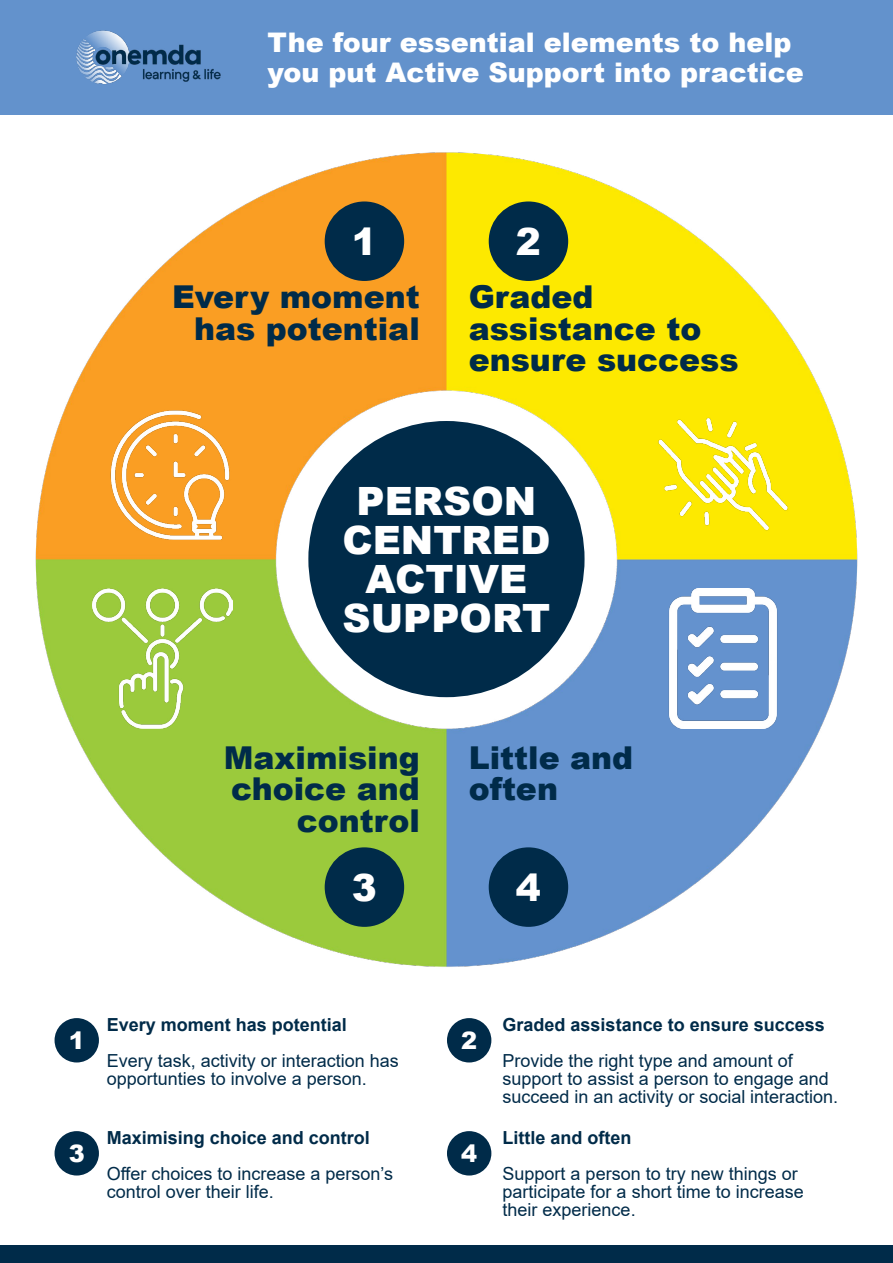
<style>
.page{position:relative;width:893px;height:1263px;background:#fff}
.page>*{position:absolute;margin:0;border:0;box-sizing:border-box;transform-origin:0 0}
.t1{font:900 39px/39px "Arial";color:#fff;text-align:center}
.t2{font:900 37.5px "Arial";color:#fff}
.t3{font:900 31.5px/31.5px "Arial";color:#002b49;text-align:right}
.t4{font:900 27px/30px "Arial";color:#fff}
.t5{font:900 24px "Arial";color:#fff}
.t6{font:18px/18px "Arial";color:#002b49}
.t7{font:700 18px "Arial";color:#002b49}
</style>
<div class="page">
<img style="left:35px;top:152px;width:823px;height:815px">
<div style="left:0;top:0;width:893px;height:115px;background:#6392cc"></div>
<div style="left:308px;top:421px;width:277px;height:276px;background:#002b49;border-radius:50%"></div>
<div style="left:325px;top:201px;width:79px;height:80px;background:#002b49;border-radius:50%"></div>
<div style="left:489px;top:201px;width:79px;height:80px;background:#002b49;border-radius:50%"></div>
<div style="left:325px;top:847px;width:79px;height:80px;background:#002b49;border-radius:50%"></div>
<div style="left:489px;top:847px;width:79px;height:80px;background:#002b49;border-radius:50%"></div>
<img style="left:76px;top:30px;width:145px;height:54px">
<div style="left:0;top:1246px;width:893px;height:17px;background:#002b49"></div>
<div style="left:55px;top:1018px;width:44px;height:44px;background:#002b49;border-radius:50%"></div>
<div style="left:447px;top:1018px;width:44px;height:44px;background:#002b49;border-radius:50%"></div>
<div style="left:55px;top:1131px;width:44px;height:44px;background:#002b49;border-radius:50%"></div>
<div style="left:447px;top:1131px;width:44px;height:44px;background:#002b49;border-radius:50%"></div>
<img style="left:99px;top:404px;width:142px;height:140px">
<img style="left:645px;top:404px;width:156px;height:140px">
<img style="left:92px;top:588px;width:141px;height:140px">
<img style="left:653px;top:588px;width:140px;height:140px">
<h3 class="t4" style="left:268px;top:27px;width:538px">The four essential elements to help you put Active Support into practice</h3>
<h2 class="t2" style="left:352px;top:214px;width:27px">1</h2>
<h2 class="t2" style="left:516px;top:214px;width:27px">2</h2>
<h3 class="t3" style="left:172px;top:280px;width:249px">Every moment has potential</h3>
<h3 class="t3" style="left:469px;top:280px;width:272px;text-align:left">Graded assistance to ensure success</h3>
<h1 class="t1" style="left:342px;top:480px;width:209px">PERSON<br>CENTRED<br>ACTIVE<br>SUPPORT</h1>
<h3 class="t3" style="left:224px;top:741px;width:197px">Maximising choice and control</h3>
<h3 class="t3" style="left:469px;top:741px;width:166px;text-align:left">Little and often</h3>
<h2 class="t2" style="left:352px;top:860px;width:27px">3</h2>
<h2 class="t2" style="left:516px;top:860px;width:27px">4</h2>
<h3 class="t5" style="left:69px;top:1023px;width:18px">1</h3>
<h3 class="t5" style="left:69px;top:1136px;width:18px">3</h3>
<p class="t7" style="left:107px;top:1012px;width:242px">Every moment has potential</p>
<p class="t6" style="left:107px;top:1052px;width:294px">Every task, activity or interaction has opportunties to involve a person.</p>
<p class="t7" style="left:107px;top:1125px;width:265px">Maximising choice and control</p>
<p class="t6" style="left:107px;top:1165px;width:288px">Offer choices to increase a person’s control over their life.</p>
<h3 class="t5" style="left:461px;top:1023px;width:18px">2</h3>
<h3 class="t5" style="left:461px;top:1136px;width:18px">4</h3>
<p class="t7" style="left:503px;top:1012px;width:324px">Graded assistance to ensure success</p>
<p class="t6" style="left:503px;top:1052px;width:337px">Provide the right type and amount of support to assist a person to engage and succeed in an activity or social interaction.</p>
<p class="t7" style="left:503px;top:1125px;width:131px">Little and often</p>
<p class="t6" style="left:503px;top:1165px;width:303px">Support a person to try new things or participate for a short time to increase their experience.</p>
</div>
